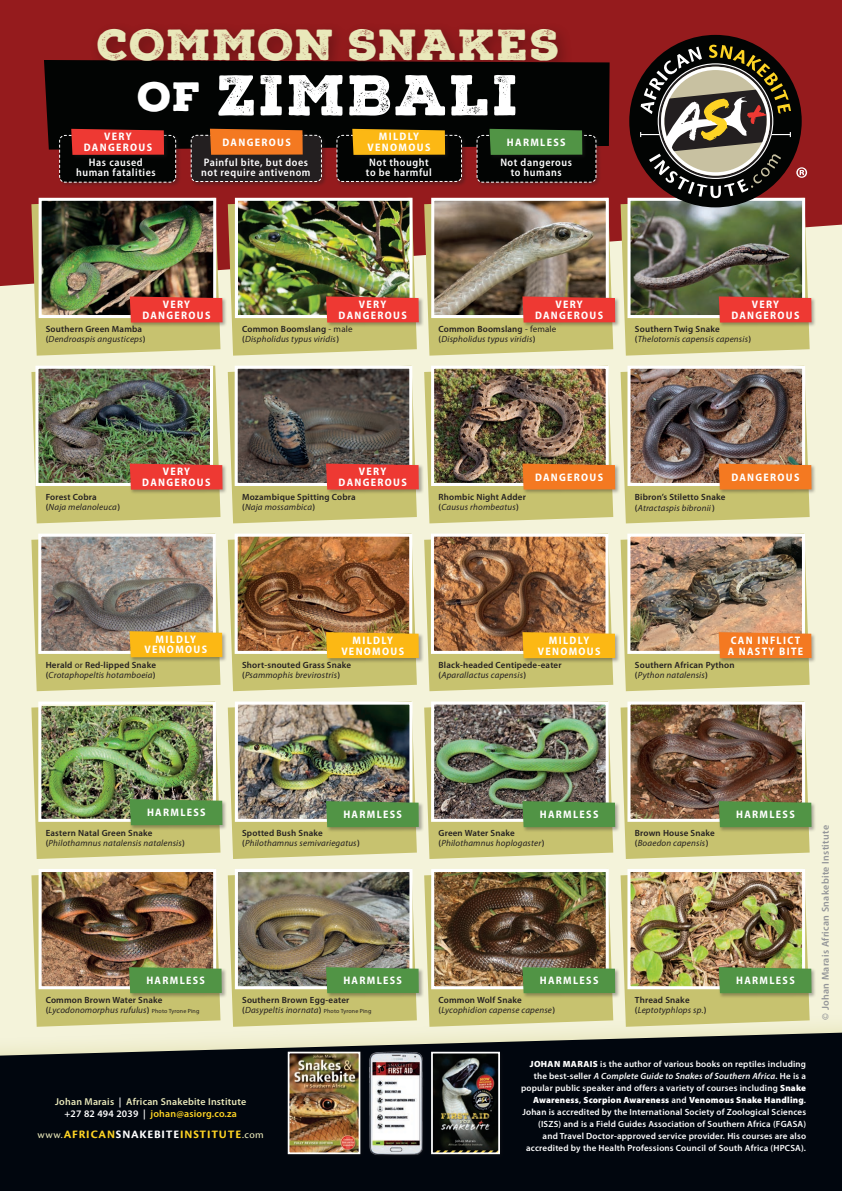
<style>
.page{position:relative;width:842px;height:1191px;background:#f4f3da}
.page>*{position:absolute;margin:0;border:0;box-sizing:border-box;transform-origin:0 0}
.t1{font:55.6px "Nexa Rust Slab Black 01";letter-spacing:.04em;color:#fff}
.t2{font:42.2px "Nexa Rust Slab Black 01";letter-spacing:.025em;color:#e9e8ba}
.t3{font:900 39.7px "Nexa Rust Slab";color:#fff}
.t4{font:11.8px "Cronos Pro Bold Capt";letter-spacing:.07em;color:#fed424}
.t5{font:700 semi-condensed 10.9px/10.9px "Myriad Pro";letter-spacing:.12em;color:#fff}
.t6{font:600 semi-condensed 10.9px/10px "Myriad Pro";letter-spacing:.05em;color:#fff;text-align:center}
.t7{font:600 10px "Myriad Pro";letter-spacing:.03em;color:#939598}
.t8{font:600 10px "Myriad Pro";letter-spacing:.02em;color:#e9e8ba}
.t9{font:600 10px "Myriad Pro";letter-spacing:.02em;color:#fed424}
.t10{font:italic 9px/10px "Myriad Pro";letter-spacing:.02em;color:#231f20}
.t11{font:600 9px/12px "Myriad Pro";letter-spacing:.02em;color:#fff;text-align:right}
.t12{font:600 9px/10px "Myriad Pro";letter-spacing:.02em;color:#231f20}
.s1{font-weight:600;font-style:normal}
.s2{font-weight:400}
.s3{font-weight:400;font-style:italic}
.s4{font-style:normal}
.s5{font-style:normal;font-size:6px}
.s6{font-weight:400;font-size:6px}
.s7{color:#fff}
.s8{font-family:"Cronos Pro Capt";font-size:10.6px;color:#e9e8ba}
.s9{font-weight:900}
.s10{font-style:italic}
</style>
<div class="page">
<div style="left:0;top:0;width:842px;height:286px;background:#951b1d"></div>
<div style="left:718px;top:462px;width:99px;height:32px;background:#231f20;opacity:.35"></div>
<img style="left:31px;top:365px;width:780px;height:158px">
<div style="left:718px;top:295px;width:99px;height:32px;background:#231f20;opacity:.35"></div>
<div style="left:128px;top:630px;width:99px;height:32px;background:#231f20;opacity:.35"></div>
<svg style="left:31px;top:533px;width:191px;height:158px;background:#ac9f7b"></svg>
<div style="left:718px;top:631px;width:99px;height:32px;background:#231f20;opacity:.35"></div>
<img style="left:228px;top:533px;width:583px;height:158px">
<div style="left:129px;top:798px;width:99px;height:32px;background:#231f20;opacity:.35"></div>
<img style="left:31px;top:701px;width:191px;height:158px">
<div style="left:718px;top:800px;width:99px;height:32px;background:#231f20;opacity:.35"></div>
<img style="left:228px;top:701px;width:583px;height:158px">
<div style="left:718px;top:966px;width:99px;height:32px;background:#231f20;opacity:.35"></div>
<div style="left:128px;top:966px;width:99px;height:32px;background:#231f20;opacity:.35"></div>
<img style="left:31px;top:869px;width:191px;height:144px">
<img style="left:228px;top:869px;width:583px;height:144px">
<div style="left:0;top:1013px;width:842px;height:178px;background:#c7c26f;opacity:.4"></div>
<svg style="left:0;top:1032px;width:842px;height:159px;background:#171b20"></svg>
<div style="left:284px;top:1048px;width:82px;height:111px;background:#231f20;opacity:.3"></div>
<img style="left:291px;top:1054px;width:66px;height:97px">
<div style="left:288px;top:1051px;width:72px;height:103px;border:2px solid #fff"></div>
<div style="left:428px;top:1048px;width:78px;height:111px;background:#03070f"></div>
<img style="left:434px;top:1054px;width:63px;height:97px">
<div style="left:431px;top:1051px;width:69px;height:103px;border:2px solid #fff"></div>
<div style="left:366px;top:1047px;width:62px;height:113px;background:#02070e"></div>
<img style="left:369px;top:1051px;width:54px;height:104px">
<div style="left:90px;top:21px;width:484px;height:56px;background:#020403;opacity:.3"></div>
<img style="left:31px;top:45px;width:780px;height:311px">
<p class="t2" style="left:97px;top:16px;width:463px">COMMON SNAKES</p>
<p class="t3" style="left:138px;top:69px;width:65px">OF</p>
<p class="t1" style="left:218px;top:58px;width:303px">ZIMBALI</p>
<p class="t5" style="left:104px;top:131px;width:29px">VERY</p>
<p class="t5" style="left:84px;top:142px;width:70px">DANGEROUS</p>
<p class="t5" style="left:223px;top:136px;width:70px">DANGEROUS</p>
<p class="t5" style="left:379px;top:131px;width:42px">MILDLY</p>
<p class="t5" style="left:368px;top:142px;width:64px">VENOMOUS</p>
<p class="t5" style="left:507px;top:136px;width:60px">HARMLESS</p>
<p class="t6" style="left:76px;top:157px;width:81px">Has caused human fatalities</p>
<p class="t6" style="left:201px;top:157px;width:111px;text-align:left">Painful bite, but does not require antivenom</p>
<p class="t6" style="left:366px;top:157px;width:67px;text-align:left">Not thought to be harmful</p>
<p class="t6" style="left:500px;top:157px;width:73px">Not dangerous to humans</p>
<p class="t5" style="left:163px;top:299px;width:29px">VERY</p>
<p class="t5" style="left:142px;top:309px;width:70px">DANGEROUS</p>
<p class="t5" style="left:359px;top:298px;width:29px">VERY</p>
<p class="t5" style="left:339px;top:309px;width:70px">DANGEROUS</p>
<p class="t5" style="left:555px;top:298px;width:29px">VERY</p>
<p class="t5" style="left:535px;top:309px;width:70px">DANGEROUS</p>
<p class="t5" style="left:752px;top:298px;width:29px">VERY</p>
<p class="t5" style="left:731px;top:309px;width:70px">DANGEROUS</p>
<p class="t10" style="left:46px;top:324px;width:101px"><span class="s1">Southern Green Mamba (</span>Dendroaspis angusticeps<span class="s1">)</span></p>
<p class="t12" style="left:242px;top:324px;width:112px">Common Boomslang <span class="s2">- male</span></p>
<p class="t10" style="left:242px;top:334px;width:98px"><span class="s1">(</span>Dispholidus typus viridis<span class="s1">)</span></p>
<p class="t12" style="left:438px;top:324px;width:119px">Common Boomslang <span class="s2">- female</span></p>
<p class="t10" style="left:438px;top:334px;width:98px"><span class="s1">(</span>Dispholidus typus viridis<span class="s1">)</span></p>
<p class="t10" style="left:635px;top:324px;width:118px"><span class="s1">Southern Twig Snake (</span>Thelotornis capensis capensis<span class="s1">)</span></p>
<p class="t12" style="left:46px;top:492px;width:53px">Forest Cobra</p>
<p class="t10" style="left:46px;top:502px;width:76px"><span class="s1">(</span>Naja melanoleuca<span class="s1">)</span></p>
<p class="t5" style="left:163px;top:466px;width:29px">VERY</p>
<p class="t5" style="left:142px;top:476px;width:70px">DANGEROUS</p>
<p class="t5" style="left:359px;top:465px;width:29px">VERY</p>
<p class="t5" style="left:339px;top:476px;width:70px">DANGEROUS</p>
<p class="t12" style="left:242px;top:491px;width:115px">Mozambique Spitting Cobra</p>
<p class="t10" style="left:242px;top:501px;width:75px"><span class="s1">(</span>Naja mossambica<span class="s1">)</span></p>
<p class="t12" style="left:438px;top:492px;width:89px">Rhombic Night Adder (<span class="s3">Causus rhombeatus</span>)</p>
<p class="t5" style="left:535px;top:471px;width:70px">DANGEROUS</p>
<p class="t5" style="left:731px;top:471px;width:70px">DANGEROUS</p>
<p class="t12" style="left:635px;top:492px;width:92px">Bibron’s Stiletto Snake</p>
<p class="t10" style="left:635px;top:503px;width:81px"><span class="s1">(</span>Atractaspis bibronii<span class="s1">)</span></p>
<p class="t5" style="left:156px;top:633px;width:42px">MILDLY</p>
<p class="t5" style="left:144px;top:644px;width:64px">VENOMOUS</p>
<p class="t5" style="left:728px;top:634px;width:77px">CAN INFLICT<br>A NASTY BITE</p>
<p class="t5" style="left:352px;top:634px;width:42px">MILDLY</p>
<p class="t5" style="left:341px;top:645px;width:64px">VENOMOUS</p>
<p class="t5" style="left:549px;top:634px;width:42px">MILDLY</p>
<p class="t5" style="left:538px;top:645px;width:64px">VENOMOUS</p>
<p class="t10" style="left:46px;top:659px;width:112px"><span class="s1">Herald</span> <span class="s4">or</span> <span class="s1">Red-lipped Snake (</span>Crotaphopeltis hotamboeia<span class="s1">)</span></p>
<p class="t12" style="left:635px;top:659px;width:101px">Southern African Python (<span class="s3">Python natalensis</span>)</p>
<p class="t12" style="left:242px;top:659px;width:111px">Short-snouted Grass Snake (<span class="s3">Psammophis brevirostris</span>)</p>
<p class="t12" style="left:438px;top:659px;width:125px">Black-headed Centipede-eater (<span class="s3">Aparallactus capensis</span>)</p>
<p class="t5" style="left:147px;top:806px;width:60px">HARMLESS</p>
<p class="t5" style="left:343px;top:808px;width:60px">HARMLESS</p>
<p class="t5" style="left:540px;top:808px;width:60px">HARMLESS</p>
<p class="t5" style="left:736px;top:808px;width:60px">HARMLESS</p>
<p class="t10" style="left:46px;top:827px;width:141px"><span class="s1">Eastern Natal Green Snake (</span>Philothamnus natalensis natalensis<span class="s1">)</span></p>
<p class="t10" style="left:242px;top:827px;width:119px"><span class="s1">Spotted Bush Snake (</span>Philothamnus semivariegatus<span class="s1">)</span></p>
<p class="t10" style="left:438px;top:827px;width:107px"><span class="s1">Green Water Snake (</span>Philothamnus hoplogaster<span class="s1">)</span></p>
<p class="t12" style="left:635px;top:827px;width:82px">Brown House Snake (<span class="s3">Boaedon capensis</span>)</p>
<p class="t5" style="left:146px;top:974px;width:60px">HARMLESS</p>
<p class="t5" style="left:343px;top:974px;width:60px">HARMLESS</p>
<p class="t5" style="left:540px;top:974px;width:60px">HARMLESS</p>
<p class="t5" style="left:736px;top:974px;width:60px">HARMLESS</p>
<p class="t12" style="left:46px;top:995px;width:118px">Common Brown Water Snake</p>
<p class="t10" style="left:46px;top:1005px;width:155px"><span class="s1">(</span>Lycodonomorphus rufulus<span class="s1">)</span> <span class="s5">Photo Tyrone Ping</span></p>
<p class="t12" style="left:242px;top:995px;width:131px">Southern Brown Egg-eater (<span class="s3">Dasypeltis inornata</span>) <span class="s6">Photo Tyrone Ping</span></p>
<p class="t10" style="left:438px;top:995px;width:118px"><span class="s1">Common Wolf Snake (</span>Lycophidion capense capense<span class="s1">)</span></p>
<p class="t12" style="left:635px;top:995px;width:56px">Thread Snake</p>
<p class="t10" style="left:635px;top:1005px;width:73px"><span class="s1">(</span>Leptotyphlops sp.<span class="s1">)</span></p>
<p class="t7" style="left:819px;top:1019px;width:196px;rotate:-90deg">© Johan Marais African Snakebite Institute</p>
<p class="t8" style="left:55px;top:1095px;width:192px">Johan Marais <span class="s7">|</span> African Snakebite Institute</p>
<p class="t9" style="left:64px;top:1107px;width:174px"><span class="s7">+27 82 494 2039 |</span> johan@asiorg.co.za</p>
<p class="t4" style="left:38px;top:1127px;width:228px"><span class="s8">www.</span>AFRICAN<span class="s7">SNAKEBITE</span>INSTITUTE<span class="s8">.com</span></p>
<p class="t11" style="left:521px;top:1058px;width:287px"><span class="s9">JOHAN MARAIS</span> is the author of various books on reptiles including the best-seller <span class="s10">A Complete Guide to Snakes of Southern Africa</span>. He is a popular public speaker and offers a variety of courses including <span class="s9">Snake Awareness</span>, <span class="s9">Scorpion Awareness</span> and <span class="s9">Venomous Snake Handling</span>.<br>Johan is accredited by the International Society of Zoological Sciences (ISZS) and is a Field Guides Association of Southern Africa (FGASA) and Travel Doctor-approved service provider. His courses are also accredited by the Health Professions Council of South Africa (HPCSA).</p>
</div>
